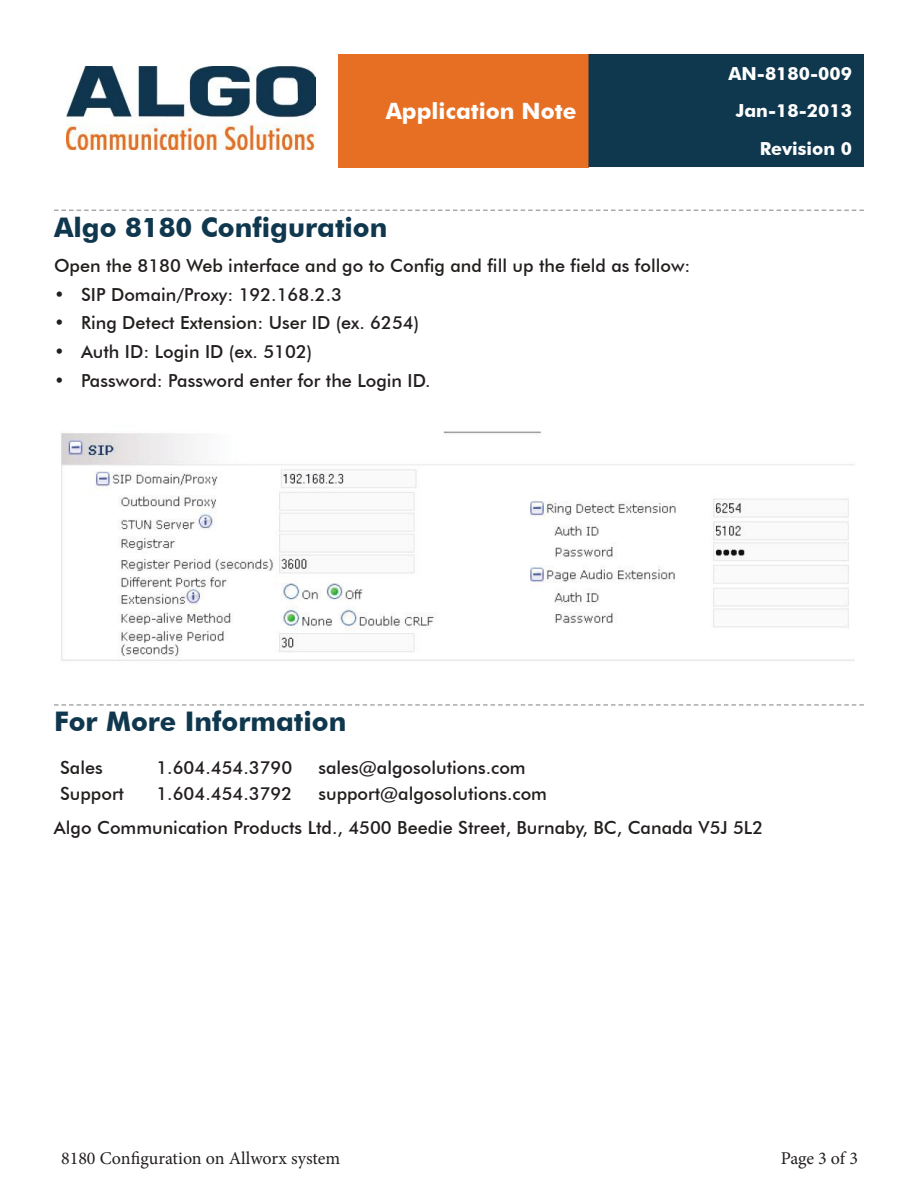
<style>
.page{position:relative;width:918px;height:1188px;background:#fff}
.page>*{position:absolute;margin:0;border:0;box-sizing:border-box;transform-origin:0 0}
.t1{font:700 27px "Futura BT";color:#0f374e}
.t2{font:700 22.5px "Futura BT";color:#fff}
.t3{font:500 18px/34px "Futura BT";color:#241f1f}
.t4{font:18px "Minion Pro";color:#241f1f}
.t5{font:700 18px/37.7px "Futura BT";color:#fff;text-align:right}
</style>
<div class="page">
<div style="left:339px;top:54px;width:250px;height:113px;background:#e76f24"></div>
<div style="left:588px;top:54px;width:276px;height:113px;background:#0f374e"></div>
<img style="left:66px;top:66px;width:250px;height:83px">
<svg style="left:54px;top:210px;width:810px;height:1px"></svg>
<svg style="left:54px;top:704px;width:810px;height:2px"></svg>
<img style="left:61px;top:431px;width:794px;height:230px">
<p class="t2" style="left:386px;top:97px;width:192px">Application Note</p>
<h1 class="t1" style="left:54px;top:211px;width:335px">Algo 8180 Configuration</h1>
<p class="t3" style="left:54px;top:249px;width:638px">Open the 8180 Web interface and go to Config and fill up the field as follow:</p>
<p class="t3" style="left:54px;top:277px;width:289px">• SIP Domain/Proxy: 192.168.2.3</p>
<p class="t3" style="left:54px;top:306px;width:367px">• Ring Detect Extension: User ID (ex. 6254)</p>
<p class="t3" style="left:54px;top:334px;width:260px">• Auth ID: Login ID (ex. 5102)</p>
<p class="t3" style="left:54px;top:363px;width:378px">• Password: Password enter for the Login ID.</p>
<p class="t5" style="left:728px;top:54px;width:125px">AN-8180-009<br>Jan-18-2013<br>Revision 0</p>
<h1 class="t1" style="left:54px;top:705px;width:294px">For More Information</h1>
<p class="t3" style="left:60px;top:751px;width:44px">Sales</p>
<p class="t3" style="left:156px;top:751px;width:137px">1.604.454.3790</p>
<p class="t3" style="left:318px;top:751px;width:209px">sales@algosolutions.com</p>
<p class="t3" style="left:60px;top:776px;width:66px">Support</p>
<p class="t3" style="left:156px;top:776px;width:137px">1.604.454.3792</p>
<p class="t3" style="left:54px;top:776px;width:711px;text-indent:264px">support@algosolutions.com<br>Algo Communication Products Ltd., 4500 Beedie Street, Burnaby, BC, Canada V5J 5L2</p>
<p class="t4" style="left:61px;top:1146px;width:281px">8180 Configuration on Allworx system</p>
<p class="t4" style="left:781px;top:1146px;width:79px">Page 3 of 3</p>
</div>
